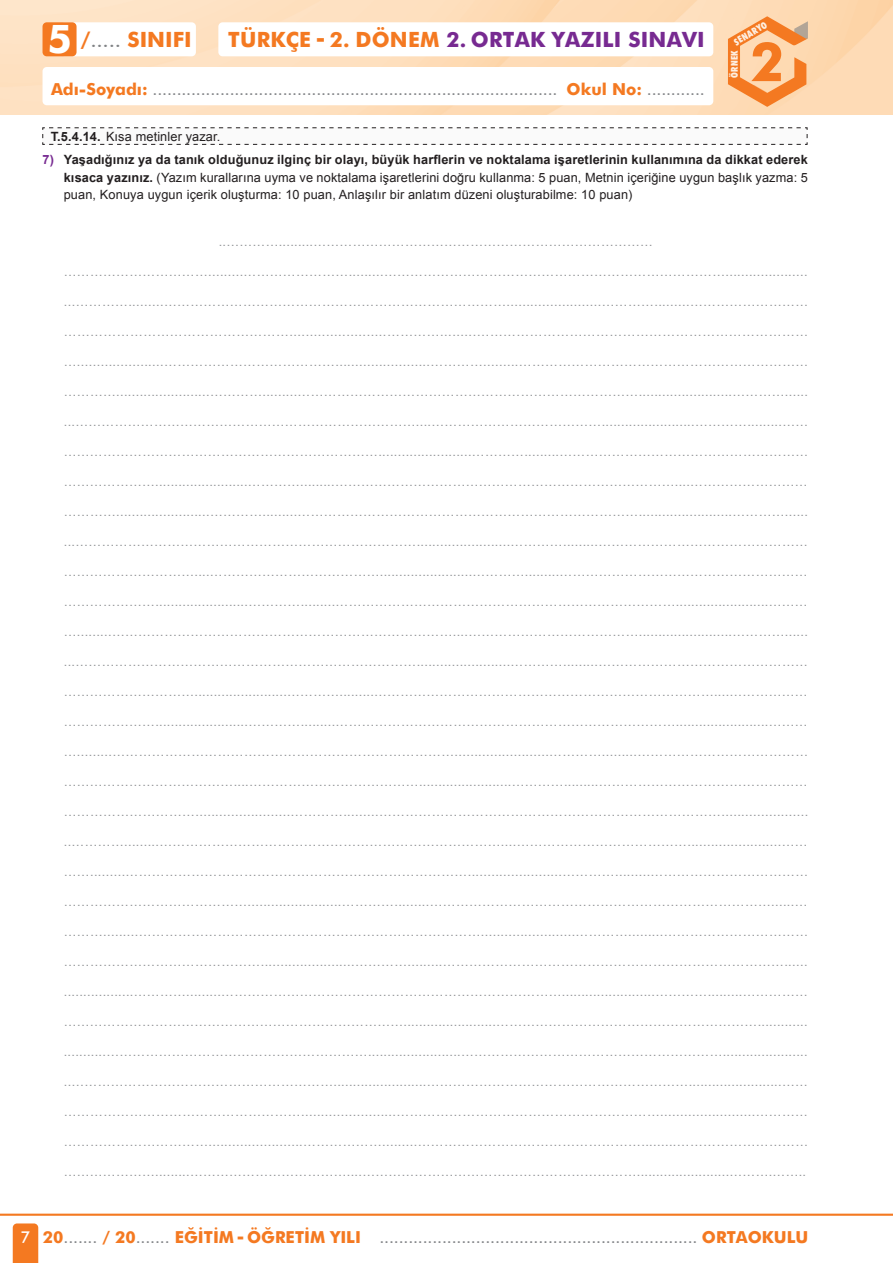
<style>
.page{position:relative;width:893px;height:1263px;background:#fff}
.page>*{position:absolute;margin:0;border:0;box-sizing:border-box;transform-origin:0 0}
.t1{font:700 54px "Futura BT";color:#f47921}
.t2{font:700 21px "Futura BT";letter-spacing:.01em;color:#772a91}
.t3{font:700 21px "Futura BT";color:#f47921}
.t4{font:500 16.5px "Futura BT";color:#808285}
.t5{font:12.75px "Arial";color:#939598}
.t6{font:12.75px/17.7px "Arial";letter-spacing:.01em;color:#231f20;text-align:justify}
.t7{font:800 condensed 9px "Futura";letter-spacing:.025em;color:#feefe1}
.s1{font-size:39px;color:#fff}
.s2{font-weight:500;color:#808285}
.s3{color:#f47921}
.s4{font-weight:700;color:#f47921}
.s5{font-weight:700}
.s6{font-weight:700;color:#772a91}
.s7{color:#fff}
</style>
<div class="page">
<img style="left:0;top:0;width:893px;height:115px">
<svg style="left:728px;top:16px;width:80px;height:91px;background:#f8b77f"></svg>
<div style="left:218px;top:22px;width:495px;height:34px;background:#fff;border-radius:4px"></div>
<div style="left:60px;top:22px;width:136px;height:34px;background:#fff;border-radius:4px"></div>
<div style="left:43px;top:22px;width:34px;height:34px;background:#f47921;border-radius:4px"></div>
<div style="left:43px;top:67px;width:670px;height:38px;background:#fff;border-radius:4px"></div>
<hr style="left:0;top:1213px;width:893px;height:3px;background:#f47921">
<svg style="left:13px;top:1223px;width:25px;height:40px"></svg>
<svg style="left:42px;top:127px;width:766px;height:18px"></svg>
<h2 class="t3" style="left:47px;top:26px;width:146px"><span class="s1">5</span> /<span class="s2">.....</span> SINIFI</h2>
<h2 class="t2" style="left:228px;top:26px;width:478px"><span class="s3">TÜRKÇE - 2. DÖNEM</span> 2. ORTAK YAZILI SINAVI</h2>
<p class="t4" style="left:51px;top:79px;width:655px"><span class="s4">Adı-Soyadı:</span> .................................................................................... <span class="s4">Okul No:</span> ............</p>
<p class="t7" style="left:732px;top:38px;width:38px;rotate:-31deg">SENARYO</p>
<h1 class="t1" style="left:750px;top:29px;width:35px">2</h1>
<p class="t7" style="left:728px;top:78px;width:29px;rotate:-90deg">ÖRNEK</p>
<p class="t6" style="left:51px;top:128px;width:171px"><span class="s5">T.5.4.14.</span> Kısa metinler yazar.</p>
<p class="t6" style="left:64px;top:151px;width:746px;text-indent:-21px"><span class="s6">7)</span> <span class="s5">Yaşadığınız ya da tanık olduğunuz ilginç bir olayı, büyük harflerin ve noktalama işaretlerinin kullanımına da dikkat ederek kısaca yazınız.</span> (Yazım kurallarına uyma ve noktalama işaretlerini doğru kullanma: 5 puan, Metnin içeriğine uygun başlık yazma: 5 puan, Konuya uygun içerik oluşturma: 10 puan, Anlaşılır bir anlatım düzeni oluşturabilme: 10 puan)</p>
<p class="t5" style="left:219px;top:233px;width:436px">..………….........……………………………………………………………………</p>
<p class="t5" style="left:64px;top:263px;width:745px">…………………………….........…………………….........…………………………………………………………………….....................</p>
<p class="t5" style="left:64px;top:293px;width:746px">...………….........……………………………………………………………………........................………….........………………………</p>
<p class="t5" style="left:64px;top:323px;width:746px">……………………………………………........................………….........…………………………………………………………………</p>
<p class="t5" style="left:64px;top:353px;width:746px">…......................…………………………………........................………….........…………………………………………………………</p>
<p class="t5" style="left:64px;top:383px;width:746px">…………........................………….........……………………………………………………………………........................…………......</p>
<p class="t5" style="left:64px;top:413px;width:746px">...……………………………………………………………………....…………………………………........................………….........……</p>
<p class="t5" style="left:64px;top:443px;width:746px">………………………………………………………………........................………….........…………………………………………………</p>
<p class="t5" style="left:64px;top:473px;width:745px">…………………........................………….........……………………………………………………………………....………………………</p>
<p class="t5" style="left:64px;top:503px;width:746px">…………........................………….........……………………………………………………………………........................…………......</p>
<p class="t5" style="left:64px;top:533px;width:746px">...……………………………………………………………………........................………….........…………………………………………</p>
<p class="t5" style="left:64px;top:563px;width:745px">…………………………....…………………………………........................………….........…………………………………………………</p>
<p class="t5" style="left:64px;top:593px;width:745px">…………………........................………….........……………………………………………………………………........................………</p>
<p class="t5" style="left:64px;top:623px;width:746px">….........……………………………………………………………………....…………………………………........................…………......</p>
<p class="t5" style="left:64px;top:653px;width:746px">...……………………………………………………………………........................………….........…………………………………………</p>
<p class="t5" style="left:64px;top:683px;width:745px">…………………………........................………….........……………………………………………………………………....………………</p>
<p class="t5" style="left:64px;top:713px;width:745px">…………………........................………….........……………………………………………………………………........................………</p>
<p class="t5" style="left:64px;top:743px;width:746px">….........……………………………………………………………………........................………….........…………………………………</p>
<p class="t5" style="left:64px;top:773px;width:745px">…………………………………....…………………………………........................………….........…………………………………………</p>
<p class="t5" style="left:64px;top:803px;width:746px">…………………………........................………….........……………………………………………………………………......................</p>
<p class="t5" style="left:64px;top:833px;width:745px">..………….........……………………………………………………………………....…………………………………........................……</p>
<p class="t5" style="left:64px;top:863px;width:746px">…….........……………………………………………………………………........................………….........………………………………</p>
<p class="t5" style="left:64px;top:893px;width:745px">……………………………………........................………….........……………………………………………………………………......…</p>
<p class="t5" style="left:64px;top:923px;width:746px">……….........……………………………………………………………………........................………….........……………………………</p>
<p class="t5" style="left:64px;top:953px;width:745px">………………………………………........................………….........……………………………………………………………………......</p>
<p class="t5" style="left:64px;top:983px;width:746px">..................………….........……………………………………………………………………........................………….........……………</p>
<p class="t5" style="left:64px;top:1013px;width:745px">……………………………………………………………………........................…………………………………………………….............</p>
<p class="t5" style="left:64px;top:1043px;width:745px">...........……………………………………………………........................……………………………………………………......................</p>
<p class="t5" style="left:64px;top:1073px;width:746px">..……………………………………………………........................……………………………………………………........................……</p>
<p class="t5" style="left:64px;top:1103px;width:746px">………………………………………………........................……………………………………………………........................…………</p>
<p class="t5" style="left:64px;top:1133px;width:746px">……………………………........................……………….........…………………………………………….........…………………………</p>
<p class="t5" style="left:64px;top:1163px;width:744px">………………….........………………………………....………………………………………………………........................……….……..</p>
<p class="t4" style="left:21px;top:1227px;width:789px"><span class="s7">7</span> <span class="s4">20</span>....... <span class="s4">/ 20</span>....... <span class="s4">EĞİTİM - ÖĞRETİM YILI</span> .................................................................. <span class="s4">ORTAOKULU</span></p>
</div>
